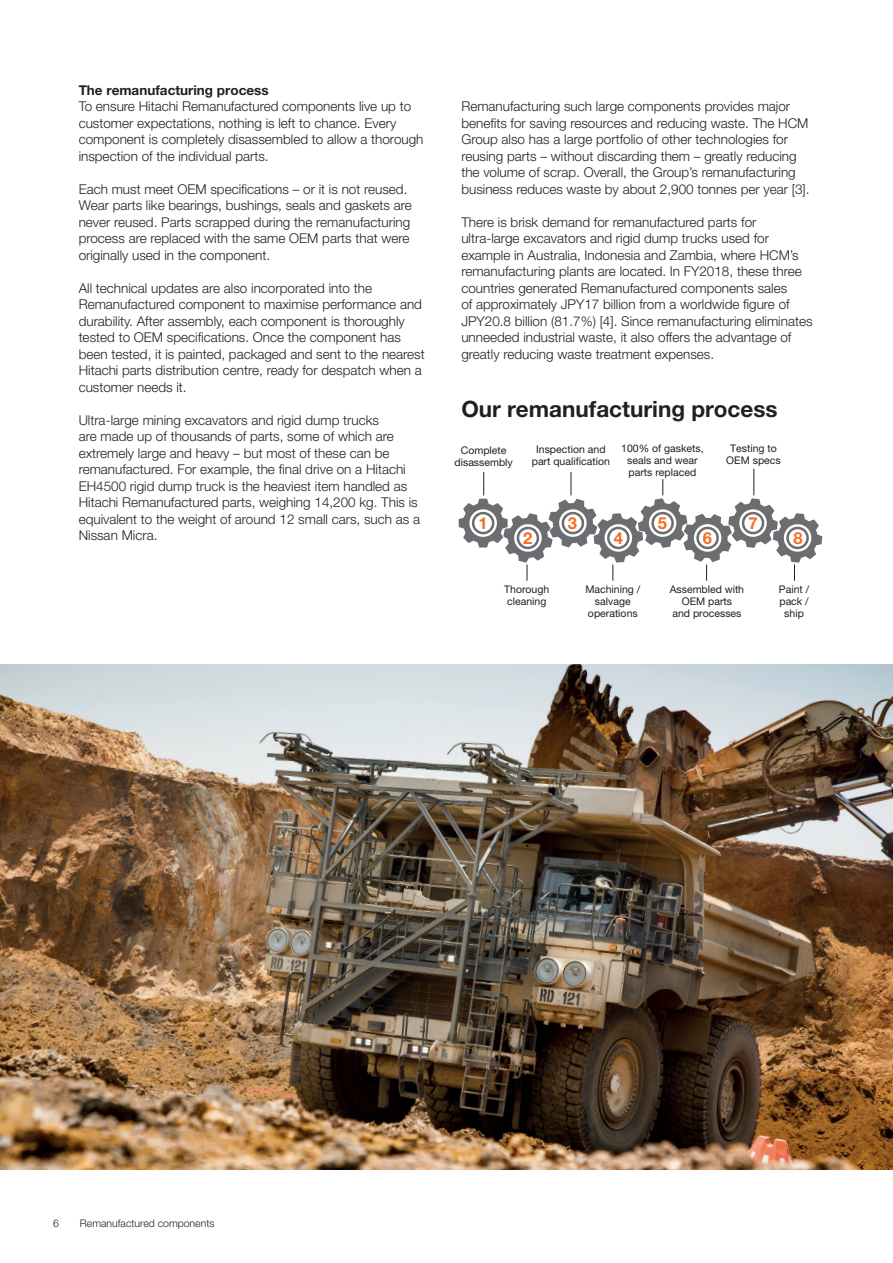
<style>
.page{position:relative;width:893px;height:1263px;background:#fff}
.page>*{position:absolute;margin:0;border:0;box-sizing:border-box;transform-origin:0 0}
.t1{font:700 22.5px "Helvetica Neue LT Pro";color:#231f20}
.t2{font:700 16.65px "Helvetica Neue LT Pro";color:#f36e21}
.t3{font:300 13.5px/16.5px "Helvetica Neue LT Pro";color:#231f20}
.t4{font:700 13.5px "Helvetica Neue LT Pro";color:#231f20}
.t5{font:10.5px/12px "Helvetica Neue LT Pro";color:#231f20;text-align:center}
.t6{font:300 10.5px "Helvetica Neue LT Pro";color:#231f20}
</style>
<div class="page">
<img style="left:0;top:665px;width:893px;height:504px">
<svg style="left:459px;top:469px;width:363px;height:112px"></svg>
<p class="t4" style="left:79px;top:82px;width:191px">The remanufacturing process</p>
<p class="t3" style="left:79px;top:98px;width:346px">To ensure Hitachi Remanufactured components live up to customer expectations, nothing is left to chance. Every component is completely disassembled to allow a thorough inspection of the individual parts.</p>
<p class="t3" style="left:79px;top:180px;width:335px">Each must meet OEM specifications – or it is not reused.<br>Wear parts like bearings, bushings, seals and gaskets are never reused. Parts scrapped during the remanufacturing process are replaced with the same OEM parts that were originally used in the component.</p>
<p class="t3" style="left:79px;top:279px;width:348px">All technical updates are also incorporated into the Remanufactured component to maximise performance and durability. After assembly, each component is thoroughly tested to OEM specifications. Once the component has been tested, it is painted, packaged and sent to the nearest Hitachi parts distribution centre, ready for despatch when a customer needs it.</p>
<p class="t3" style="left:79px;top:411px;width:343px">Ultra-large mining excavators and rigid dump trucks<br>are made up of thousands of parts, some of which are extremely large and heavy – but most of these can be remanufactured. For example, the final drive on a Hitachi EH4500 rigid dump truck is the heaviest item handled as Hitachi Remanufactured parts, weighing 14,200 kg. This is equivalent to the weight of around 12 small cars, such as a Nissan Micra.</p>
<p class="t3" style="left:461px;top:98px;width:350px">Remanufacturing such large components provides major benefits for saving resources and reducing waste. The HCM Group also has a large portfolio of other technologies for reusing parts – without discarding them – greatly reducing the volume of scrap. Overall, the Group’s remanufacturing business reduces waste by about 2,900 tonnes per year [3].</p>
<p class="t3" style="left:461px;top:213px;width:353px">There is brisk demand for remanufactured parts for ultra-large excavators and rigid dump trucks used for example in Australia, Indonesia and Zambia, where HCM’s remanufacturing plants are located. In FY2018, these three countries generated Remanufactured components sales<br>of approximately JPY17 billion from a worldwide figure of JPY20.8 billion (81.7%) [4]. Since remanufacturing eliminates unneeded industrial waste, it also offers the advantage of greatly reducing waste treatment expenses.</p>
<p class="t1" style="left:461px;top:395px;width:318px">Our remanufacturing process</p>
<p class="t5" style="left:461px;top:444px;width:47px">Complete</p>
<p class="t5" style="left:454px;top:456px;width:60px">disassembly</p>
<p class="t5" style="left:536px;top:444px;width:71px">Inspection and</p>
<p class="t5" style="left:532px;top:456px;width:80px">part qualification</p>
<p class="t5" style="left:621px;top:442px;width:84px">100% of gaskets,</p>
<p class="t5" style="left:627px;top:454px;width:72px">seals and wear</p>
<p class="t5" style="left:629px;top:466px;width:69px">parts replaced</p>
<p class="t5" style="left:730px;top:442px;width:48px">Testing to</p>
<p class="t5" style="left:726px;top:454px;width:56px">OEM specs</p>
<p class="t2" style="left:478px;top:513px;width:11px">1</p>
<p class="t2" style="left:568px;top:513px;width:11px">3</p>
<p class="t2" style="left:658px;top:513px;width:11px">5</p>
<p class="t2" style="left:749px;top:513px;width:11px">7</p>
<p class="t2" style="left:523px;top:527px;width:11px">2</p>
<p class="t2" style="left:614px;top:527px;width:11px">4</p>
<p class="t2" style="left:703px;top:527px;width:11px">6</p>
<p class="t2" style="left:793px;top:527px;width:11px">8</p>
<p class="t5" style="left:504px;top:583px;width:47px">Thorough</p>
<p class="t5" style="left:507px;top:595px;width:41px">cleaning</p>
<p class="t5" style="left:585px;top:583px;width:57px">Machining /</p>
<p class="t5" style="left:588px;top:595px;width:51px">salvage operations</p>
<p class="t5" style="left:670px;top:583px;width:76px">Assembled with</p>
<p class="t5" style="left:682px;top:595px;width:52px">OEM parts</p>
<p class="t5" style="left:672px;top:607px;width:71px">and processes</p>
<p class="t5" style="left:779px;top:583px;width:32px">Paint /</p>
<p class="t5" style="left:779px;top:595px;width:31px">pack /</p>
<p class="t5" style="left:784px;top:607px;width:21px">ship</p>
<p class="t6" style="left:53px;top:1217px;width:7px">6</p>
<p class="t6" style="left:80px;top:1217px;width:136px">Remanufactured components</p>
</div>
